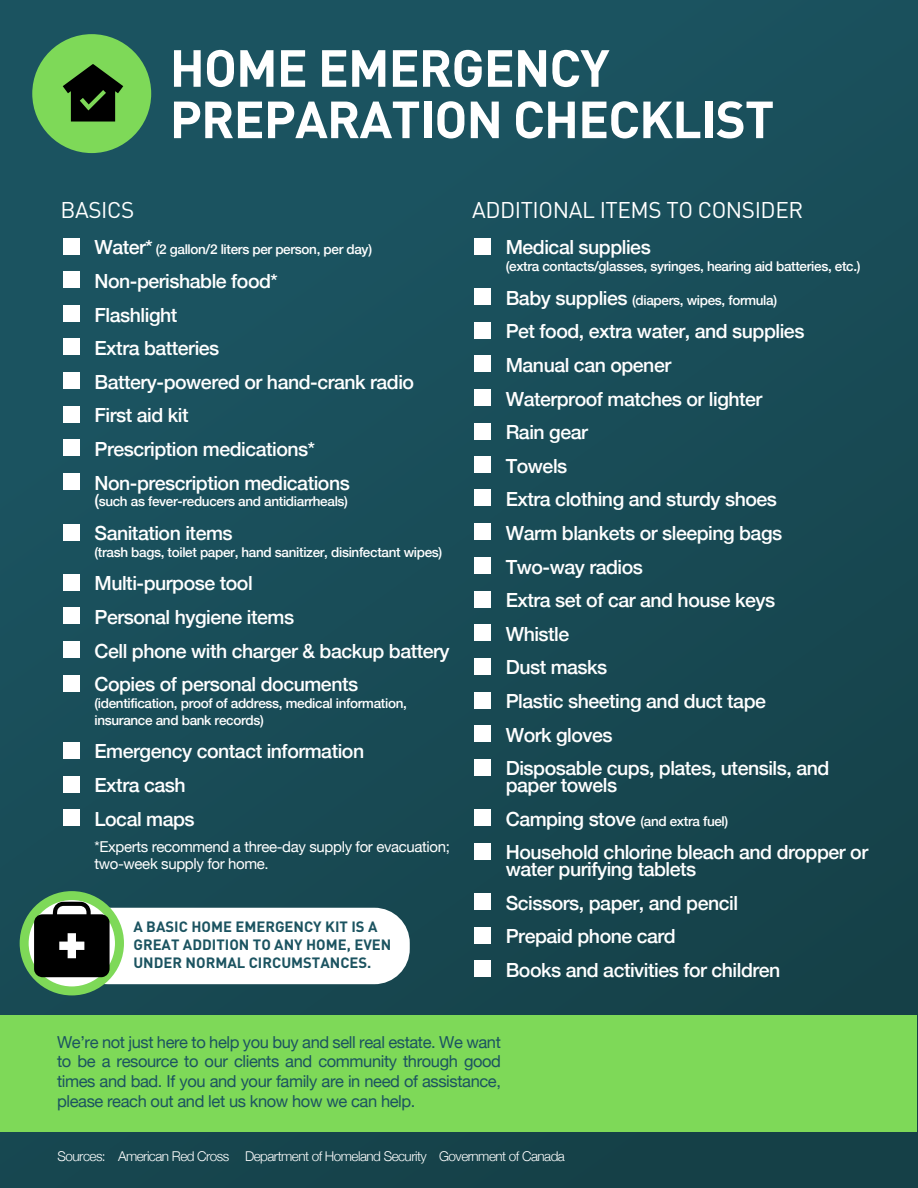
<style>
.page{position:relative;width:918px;height:1188px;background:#fff}
.page>*{position:absolute;margin:0;border:0;box-sizing:border-box;transform-origin:0 0}
.t1{font:700 51.45px/51.4px "DIN";letter-spacing:-.02em;color:#fff}
.t2{font:22.5px "DIN";letter-spacing:-.02em;color:#fff}
.t3{font:500 19.5px/33.6px "Helvetica Neue";letter-spacing:-.025em;color:#fff}
.t4{font:16.5px/19.8px "Helvetica Neue";letter-spacing:-.025em;color:#1b5360;text-align:justify}
.t5{font:15px/16.8px "Helvetica Neue";letter-spacing:-.025em;color:#fff}
.t6{font:700 14.85px/17.7px "DIN";color:#1b5360}
.t7{font:500 13.5px/16.8px "Helvetica Neue";letter-spacing:-.025em;color:#fff}
.t8{font:300 13.5px "Helvetica Neue";letter-spacing:-.04em;color:#fff}
.s1{font-size:19.5px}
.s2{font-size:16.5px}
</style>
<div class="page">
<div style="left:0;top:0;width:918px;height:1188px;background:linear-gradient(to right,#1b515e,#174751)"></div>
<div style="left:0;top:1016px;width:916px;height:116px;background:#7ed958"></div>
<div style="left:474px;top:238px;width:17px;height:16px;background:#fff"></div>
<div style="left:474px;top:288px;width:17px;height:17px;background:#fff"></div>
<div style="left:474px;top:322px;width:17px;height:17px;background:#fff"></div>
<div style="left:474px;top:356px;width:17px;height:16px;background:#fff"></div>
<div style="left:474px;top:389px;width:17px;height:17px;background:#fff"></div>
<div style="left:474px;top:423px;width:17px;height:16px;background:#fff"></div>
<div style="left:474px;top:456px;width:17px;height:17px;background:#fff"></div>
<div style="left:474px;top:490px;width:17px;height:16px;background:#fff"></div>
<div style="left:474px;top:524px;width:17px;height:16px;background:#fff"></div>
<div style="left:474px;top:558px;width:17px;height:16px;background:#fff"></div>
<div style="left:474px;top:591px;width:17px;height:16px;background:#fff"></div>
<div style="left:474px;top:625px;width:17px;height:16px;background:#fff"></div>
<div style="left:474px;top:658px;width:17px;height:17px;background:#fff"></div>
<div style="left:474px;top:692px;width:17px;height:16px;background:#fff"></div>
<div style="left:474px;top:725px;width:17px;height:17px;background:#fff"></div>
<div style="left:474px;top:759px;width:17px;height:16px;background:#fff"></div>
<div style="left:474px;top:810px;width:17px;height:16px;background:#fff"></div>
<div style="left:474px;top:843px;width:17px;height:17px;background:#fff"></div>
<div style="left:474px;top:893px;width:17px;height:17px;background:#fff"></div>
<div style="left:474px;top:927px;width:17px;height:16px;background:#fff"></div>
<div style="left:474px;top:960px;width:17px;height:17px;background:#fff"></div>
<div style="left:63px;top:238px;width:17px;height:16px;background:#fff"></div>
<div style="left:63px;top:272px;width:17px;height:16px;background:#fff"></div>
<div style="left:63px;top:305px;width:17px;height:16px;background:#fff"></div>
<div style="left:63px;top:339px;width:17px;height:16px;background:#fff"></div>
<div style="left:63px;top:372px;width:17px;height:17px;background:#fff"></div>
<div style="left:63px;top:406px;width:17px;height:16px;background:#fff"></div>
<div style="left:63px;top:440px;width:17px;height:16px;background:#fff"></div>
<div style="left:63px;top:473px;width:17px;height:17px;background:#fff"></div>
<div style="left:63px;top:524px;width:17px;height:16px;background:#fff"></div>
<div style="left:63px;top:574px;width:17px;height:16px;background:#fff"></div>
<div style="left:63px;top:608px;width:17px;height:16px;background:#fff"></div>
<div style="left:63px;top:642px;width:17px;height:16px;background:#fff"></div>
<div style="left:63px;top:675px;width:17px;height:17px;background:#fff"></div>
<div style="left:63px;top:742px;width:17px;height:16px;background:#fff"></div>
<div style="left:63px;top:776px;width:17px;height:16px;background:#fff"></div>
<div style="left:63px;top:809px;width:17px;height:17px;background:#fff"></div>
<div style="left:32px;top:34px;width:119px;height:119px;background:#7ed958;border-radius:50%"></div>
<div style="left:72px;top:908px;width:338px;height:76px;background:#fff;border-radius:35px"></div>
<svg style="left:63px;top:64px;width:60px;height:58px"></svg>
<svg style="left:24px;top:896px;width:95px;height:95px"></svg>
<div style="left:20px;top:891px;width:104px;height:104px;border:9px solid #7ed958;border-radius:50%"></div>
<svg style="left:34px;top:902px;width:76px;height:75px"></svg>
<h1 class="t1" style="left:170px;top:40px;width:606px">HOME EMERGENCY<br>PREPARATION CHECKLIST</h1>
<p class="t2" style="left:61px;top:196px;width:75px">BASICS</p>
<p class="t2" style="left:472px;top:196px;width:333px">ADDITIONAL ITEMS TO CONSIDER</p>
<p class="t7" style="left:94px;top:240px;width:279px"><span class="s1">Water*</span> (2 gallon/2 liters per person, per day)</p>
<p class="t3" style="left:94px;top:263px;width:321px">Non-perishable food*<br>Flashlight<br>Extra batteries<br>Battery-powered or hand-crank radio<br>First aid kit<br>Prescription medications*<br>Non-prescription medications</p>
<p class="t7" style="left:94px;top:492px;width:255px"><span class="s2">(</span>such as fever-reducers and antidiarrheals)</p>
<p class="t3" style="left:94px;top:515px;width:140px">Sanitation items</p>
<p class="t7" style="left:94px;top:542px;width:349px">(trash bags, toilet paper, hand sanitizer, disinfectant wipes)</p>
<p class="t3" style="left:94px;top:565px;width:357px">Multi-purpose tool<br>Personal hygiene items<br>Cell phone with charger &amp; backup battery<br>Copies of personal documents</p>
<p class="t7" style="left:94px;top:694px;width:314px">(identification, proof of address, medical information, insurance and bank records)</p>
<p class="t3" style="left:94px;top:733px;width:271px">Emergency contact information<br>Extra cash<br>Local maps</p>
<p class="t5" style="left:94px;top:839px;width:357px">*Experts recommend a three-day supply for evacuation; two-week supply for home.</p>
<p class="t6" style="left:133px;top:917px;width:260px">A BASIC HOME EMERGENCY KIT IS A<br>GREAT ADDITION TO ANY HOME, EVEN<br>UNDER NORMAL CIRCUMSTANCES.</p>
<p class="t3" style="left:506px;top:229px;width:147px">Medical supplies</p>
<p class="t7" style="left:506px;top:257px;width:356px">(extra contacts/glasses, syringes, hearing aid batteries, etc.)</p>
<p class="t7" style="left:506px;top:290px;width:273px"><span class="s1">Baby supplies</span> (diapers, wipes, formula)</p>
<p class="t3" style="left:506px;top:313px;width:325px">Pet food, extra water, and supplies<br>Manual can opener<br>Waterproof matches or lighter<br>Rain gear<br>Towels<br>Extra clothing and sturdy shoes<br>Warm blankets or sleeping bags<br>Two-way radios<br>Extra set of car and house keys<br>Whistle<br>Dust masks<br>Plastic sheeting and duct tape<br>Work gloves<br>Disposable cups, plates, utensils, and</p>
<p class="t3" style="left:506px;top:767px;width:113px">paper towels</p>
<p class="t7" style="left:506px;top:811px;width:224px"><span class="s1">Camping stove</span> (and extra fuel)</p>
<p class="t3" style="left:506px;top:842px;width:364px;line-height:16.8px">Household chlorine bleach and dropper or water purifying tablets</p>
<p class="t3" style="left:506px;top:884px;width:276px">Scissors, paper, and pencil<br>Prepaid phone card<br>Books and activities for children</p>
<p class="t4" style="left:57px;top:1033px;width:445px">We’re not just here to help you buy and sell real estate. We want to be a resource to our clients and community through good times and bad. If you and your family are in need of assistance, please reach out and let us know how we can help.</p>
<p class="t8" style="left:58px;top:1145px;width:509px">Sources: American Red Cross Department of Homeland Security Government of Canada</p>
</div>
